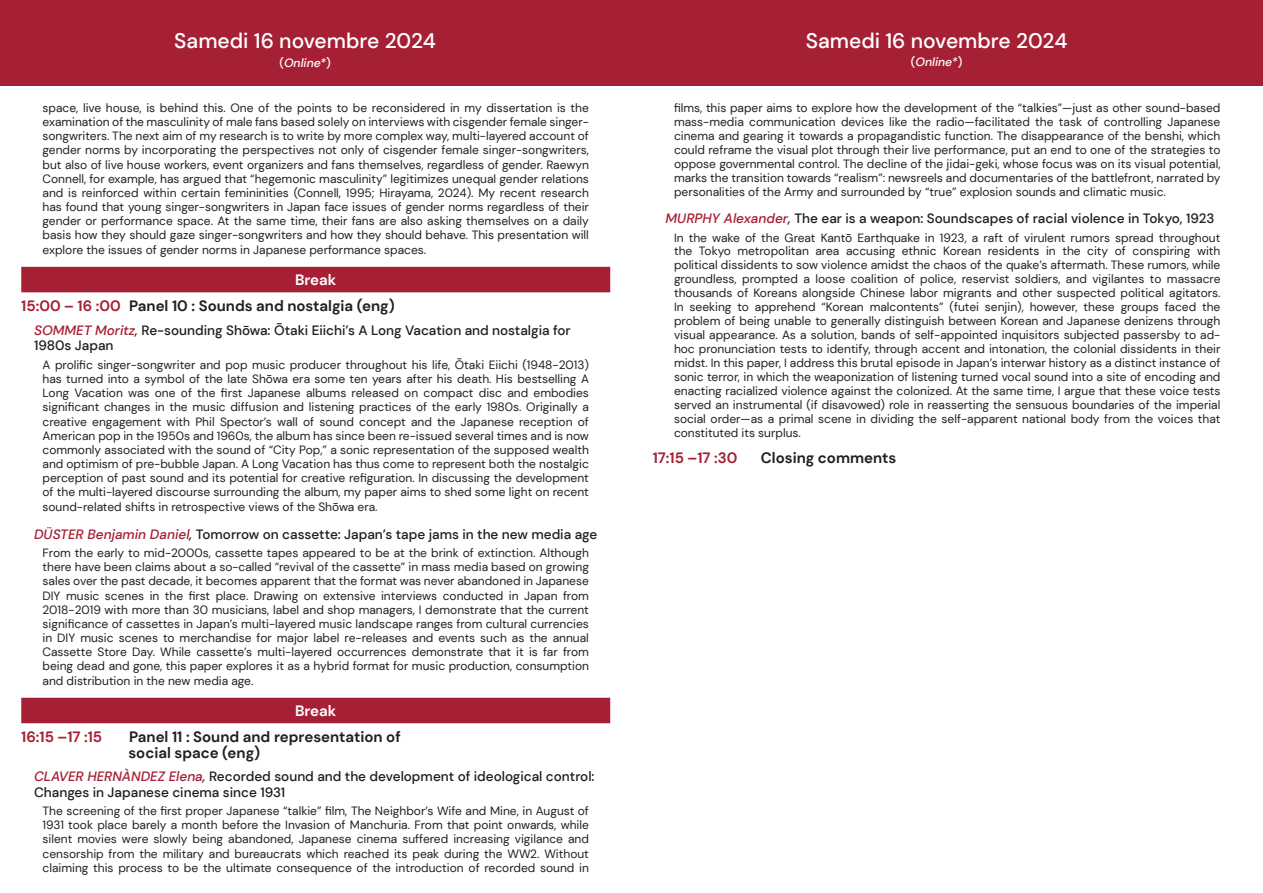
<style>
.page{position:relative;width:1263px;height:893px;background:#fff}
.page>*{position:absolute;margin:0;border:0;box-sizing:border-box;transform-origin:0 0}
.t1{font:500 21px "DM Sans";color:#fff}
.t2{font:700 15px/15.3px "DM Sans";color:#231f20}
.t3{font:700 15px "DM Sans";color:#a62035}
.t4{font:700 15px "DM Sans";color:#fff}
.t5{font:500 13.5px/15.3px "DM Sans";color:#231f20}
.t6{font:12px/14.2px "DM Sans";color:#231f20;text-align:justify}
.t7{font:italic 500 12px "DM Sans";color:#fff}
.s1{font-style:normal}
.s2{color:#a62035}
.s3{font-style:italic;color:#a62035}
.s4{font-style:italic}
</style>
<div class="page">
<div style="left:21px;top:698px;width:589px;height:25px;background:#a62035"></div>
<div style="left:21px;top:267px;width:589px;height:25px;background:#a62035"></div>
<div style="left:0;top:0;width:1263px;height:86px;background:#a62035"></div>
<p class="t1" style="left:174px;top:28px;width:263px">Samedi 16 novembre 2024</p>
<p class="t7" style="left:279px;top:55px;width:53px"><span class="s1">(</span>Online*<span class="s1">)</span></p>
<p class="t6" style="left:43px;top:100px;width:548px">space, live house, is behind this. One of the points to be reconsidered in my dissertation is the examination of the masculinity of male fans based solely on interviews with cisgender female singer&shy;songwriters. The next aim of my research is to write by more complex way, multi-layered account of gender norms by incorporating the perspectives not only of cisgender female singer-songwriters, but also of live house workers, event organizers and fans themselves, regardless of gender. Raewyn Connell, for example, has argued that “hegemonic masculinity” legitimizes unequal gender relations and is reinforced within certain femininities (Connell, 1995; Hirayama, 2024). My recent research has found that young singer-songwriters in Japan face issues of gender norms regardless of their gender or performance space. At the same time, their fans are also asking themselves on a daily basis how they should gaze singer-songwriters and how they should behave. This presentation will explore the issues of gender norms in Japanese performance spaces.</p>
<p class="t4" style="left:295px;top:270px;width:43px">Break</p>
<p class="t2" style="left:21px;top:298px;width:375px"><span class="s2">15:00 – 16 :00</span> Panel 10 : Sounds and nostalgia (eng)</p>
<p class="t5" style="left:34px;top:323px;width:538px"><span class="s3">SOMMET Moritz</span><span class="s4">,</span> Re-sounding Shōwa: Ōtaki Eiichi’s A Long Vacation and nostalgia for<br>1980s Japan</p>
<p class="t6" style="left:43px;top:357px;width:548px">A prolific singer-songwriter and pop music producer throughout his life, Ōtaki Eiichi (1948-2013) has turned into a symbol of the late Shōwa era some ten years after his death. His bestselling A Long Vacation was one of the first Japanese albums released on compact disc and embodies significant changes in the music diffusion and listening practices of the early 1980s. Originally a creative engagement with Phil Spector’s wall of sound concept and the Japanese reception of American pop in the 1950s and 1960s, the album has since been re-issued several times and is now commonly associated with the sound of “City Pop,” a sonic representation of the supposed wealth and optimism of pre-bubble Japan. A Long Vacation has thus come to represent both the nostalgic perception of past sound and its potential for creative refiguration. In discussing the development of the multi-layered discourse surrounding the album, my paper aims to shed some light on recent sound-related shifts in retrospective views of the Shōwa era.</p>
<p class="t5" style="left:34px;top:526px;width:565px"><span class="s3">DÜSTER Benjamin Daniel</span><span class="s4">,</span> Tomorrow on cassette: Japan’s tape jams in the new media age</p>
<p class="t6" style="left:43px;top:546px;width:548px">From the early to mid-2000s, cassette tapes appeared to be at the brink of extinction. Although there have been claims about a so-called “revival of the cassette” in mass media based on growing sales over the past decade, it becomes apparent that the format was never abandoned in Japanese DIY music scenes in the first place. Drawing on extensive interviews conducted in Japan from 2018-2019 with more than 30 musicians, label and shop managers, I demonstrate that the current significance of cassettes in Japan’s multi-layered music landscape ranges from cultural currencies in DIY music scenes to merchandise for major label re-releases and events such as the annual Cassette Store Day. While cassette’s multi-layered occurrences demonstrate that it is far from being dead and gone, this paper explores it as a hybrid format for music production, consumption and distribution in the new media age.</p>
<p class="t4" style="left:295px;top:701px;width:43px">Break</p>
<p class="t3" style="left:21px;top:728px;width:82px">16:15 –17 :15</p>
<p class="t2" style="left:128px;top:729px;width:274px">Panel 11 : Sound and representation of social space (eng)</p>
<p class="t5" style="left:34px;top:769px;width:562px"><span class="s3">CLAVER HERNÀNDEZ Elena</span><span class="s4">,</span> Recorded sound and the development of ideological control:<br>Changes in Japanese cinema since 1931</p>
<p class="t6" style="left:43px;top:804px;width:548px">The screening of the first proper Japanese “talkie” film, The Neighbor’s Wife and Mine, in August of 1931 took place barely a month before the Invasion of Manchuria. From that point onwards, while silent movies were slowly being abandoned, Japanese cinema suffered increasing vigilance and censorship from the military and bureaucrats which reached its peak during the WW2. Without claiming this process to be the ultimate consequence of the introduction of recorded sound in</p>
<p class="t1" style="left:806px;top:27px;width:263px">Samedi 16 novembre 2024</p>
<p class="t7" style="left:911px;top:55px;width:53px"><span class="s1">(</span>Online*<span class="s1">)</span></p>
<p class="t6" style="left:674px;top:101px;width:548px">films, this paper aims to explore how the development of the “talkies”—just as other sound-based mass-media communication devices like the radio—facilitated the task of controlling Japanese cinema and gearing it towards a propagandistic function. The disappearance of the benshi, which could reframe the visual plot through their live performance, put an end to one of the strategies to oppose governmental control. The decline of the jidai-geki, whose focus was on its visual potential, marks the transition towards “realism”: newsreels and documentaries of the battlefront, narrated by personalities of the Army and surrounded by “true” explosion sounds and climatic music.</p>
<p class="t5" style="left:665px;top:211px;width:550px"><span class="s3">MURPHY Alexander</span><span class="s4">,</span> The ear is a weapon: Soundscapes of racial violence in Tokyo, 1923</p>
<p class="t6" style="left:674px;top:230px;width:548px">In the wake of the Great Kantō Earthquake in 1923, a raft of virulent rumors spread throughout the Tokyo metropolitan area accusing ethnic Korean residents in the city of conspiring with political dissidents to sow violence amidst the chaos of the quake’s aftermath. These rumors, while groundless, prompted a loose coalition of police, reservist soldiers, and vigilantes to massacre thousands of Koreans alongside Chinese labor migrants and other suspected political agitators.<br>In seeking to apprehend “Korean malcontents” (futei senjin), however, these groups faced the problem of being unable to generally distinguish between Korean and Japanese denizens through visual appearance. As a solution, bands of self-appointed inquisitors subjected passersby to ad&shy;hoc pronunciation tests to identify, through accent and intonation, the colonial dissidents in their midst. In this paper, I address this brutal episode in Japan’s interwar history as a distinct instance of sonic terror, in which the weaponization of listening turned vocal sound into a site of encoding and enacting racialized violence against the colonized. At the same time, I argue that these voice tests served an instrumental (if disavowed) role in reasserting the sensuous boundaries of the imperial social order—as a primal scene in dividing the self-apparent national body from the voices that constituted its surplus.</p>
<p class="t3" style="left:653px;top:449px;width:86px">17:15 –17 :30</p>
<p class="t2" style="left:761px;top:450px;width:137px">Closing comments</p>
</div>
